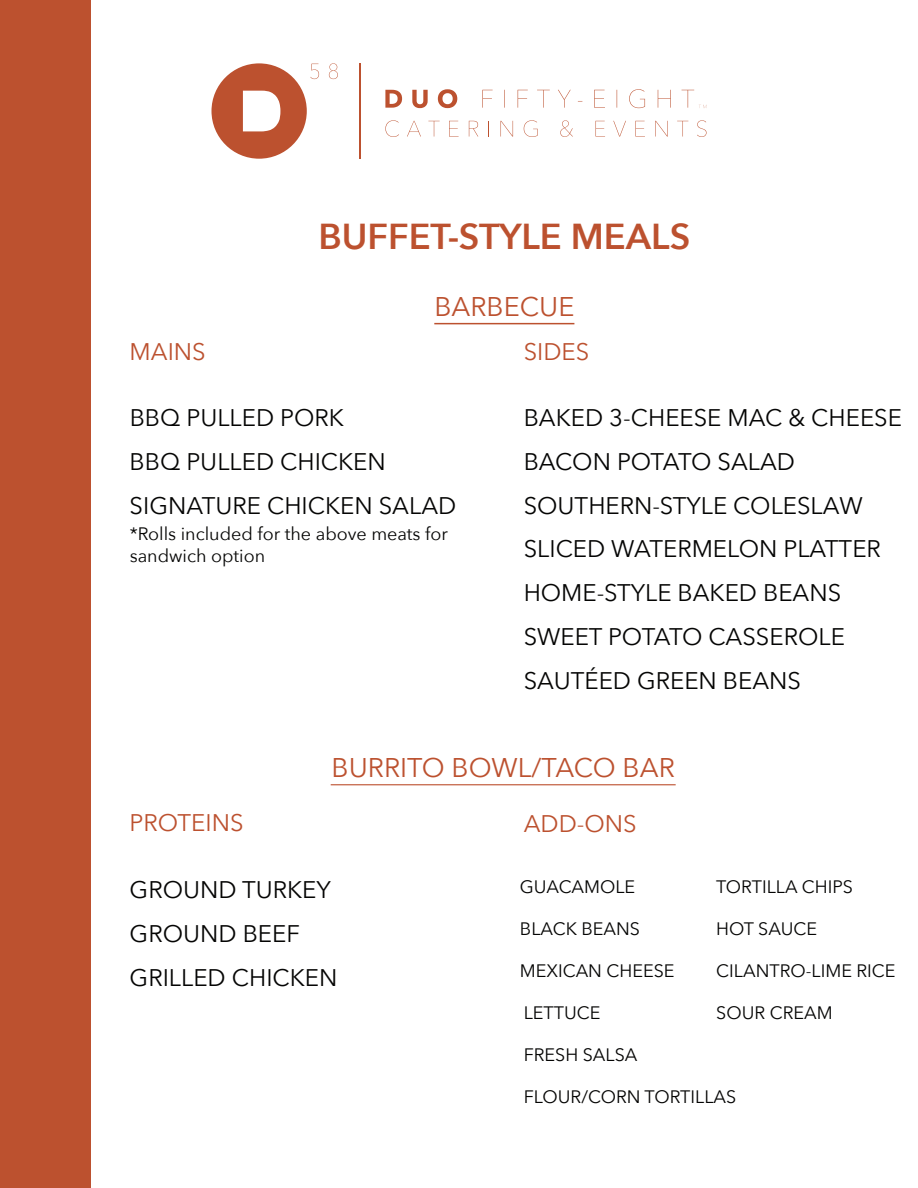
<style>
.page{position:relative;width:918px;height:1188px;background:#fff}
.page>*{position:absolute;margin:0;border:0;box-sizing:border-box;transform-origin:0 0}
.t1{font:600 36px "Avenir Next";color:#bc512f}
.t2{font:27px "Avenir Next";color:#bc512f}
.t3{font:24px/43.8px "Avenir Next";color:#050504}
.t4{font:24px "Avenir Next";color:#bc512f}
.t5{font:18px/21.6px "Avenir Next";color:#050504}
</style>
<div class="page">
<hr style="left:331px;top:784px;width:345px;height:1px;background:#bc512f">
<hr style="left:434px;top:323px;width:140px;height:1px;background:#bc512f">
<div style="left:0;top:0;width:91px;height:1188px;background:#bc512f"></div>
<svg style="left:211px;top:63px;width:127px;height:96px"></svg>
<hr style="left:359px;top:64px;width:1px;height:95px;background:#bc512f">
<svg style="left:385px;top:89px;width:322px;height:19px"></svg>
<svg style="left:385px;top:120px;width:14px;height:17px"></svg>
<svg style="left:407px;top:121px;width:14px;height:16px"></svg>
<svg style="left:428px;top:121px;width:12px;height:16px"></svg>
<svg style="left:449px;top:121px;width:10px;height:16px"></svg>
<svg style="left:469px;top:121px;width:9px;height:16px"></svg>
<svg style="left:501px;top:121px;width:12px;height:16px"></svg>
<svg style="left:524px;top:120px;width:14px;height:17px"></svg>
<svg style="left:560px;top:120px;width:13px;height:17px"></svg>
<svg style="left:596px;top:121px;width:9px;height:16px"></svg>
<svg style="left:613px;top:121px;width:13px;height:16px"></svg>
<svg style="left:635px;top:121px;width:10px;height:16px"></svg>
<svg style="left:655px;top:121px;width:13px;height:16px"></svg>
<svg style="left:677px;top:121px;width:11px;height:16px"></svg>
<svg style="left:697px;top:120px;width:10px;height:17px"></svg>
<h1 class="t1" style="left:318px;top:206px;width:373px">BUFFET-STYLE MEALS</h1>
<p class="t2" style="left:434px;top:284px;width:141px">BARBECUE</p>
<p class="t4" style="left:130px;top:331px;width:78px">MAINS</p>
<p class="t4" style="left:524px;top:331px;width:67px">SIDES</p>
<p class="t3" style="left:130px;top:395px;width:328px">BBQ PULLED PORK<br>BBQ PULLED CHICKEN<br>SIGNATURE CHICKEN SALAD</p>
<p class="t5" style="left:130px;top:522px;width:320px">*Rolls included for the above meats for sandwich option</p>
<p class="t3" style="left:524px;top:395px;width:380px">BAKED 3-CHEESE MAC &amp; CHEESE<br>BACON POTATO SALAD<br>SOUTHERN-STYLE COLESLAW<br>SLICED WATERMELON PLATTER<br>HOME-STYLE BAKED BEANS<br>SWEET POTATO CASSEROLE<br>SAUTÉED GREEN BEANS</p>
<p class="t4" style="left:130px;top:803px;width:115px">PROTEINS</p>
<p class="t2" style="left:332px;top:745px;width:345px">BURRITO BOWL/TACO BAR</p>
<p class="t4" style="left:524px;top:803px;width:115px">ADD-ONS</p>
<p class="t3" style="left:130px;top:866px;width:209px;line-height:44.4px">GROUND TURKEY<br>GROUND BEEF<br>GRILLED CHICKEN</p>
<p class="t5" style="left:520px;top:875px;width:117px">GUACAMOLE</p>
<p class="t5" style="left:520px;top:917px;width:122px">BLACK BEANS</p>
<p class="t5" style="left:520px;top:959px;width:156px">MEXICAN CHEESE</p>
<p class="t5" style="left:524px;top:1001px;width:78px">LETTUCE</p>
<p class="t5" style="left:524px;top:1043px;width:115px">FRESH SALSA</p>
<p class="t5" style="left:716px;top:875px;width:138px">TORTILLA CHIPS</p>
<p class="t5" style="left:716px;top:917px;width:102px">HOT SAUCE</p>
<p class="t5" style="left:716px;top:959px;width:181px">CILANTRO-LIME RICE</p>
<p class="t5" style="left:716px;top:1001px;width:118px">SOUR CREAM</p>
<p class="t5" style="left:524px;top:1085px;width:214px">FLOUR/CORN TORTILLAS</p>
</div>
